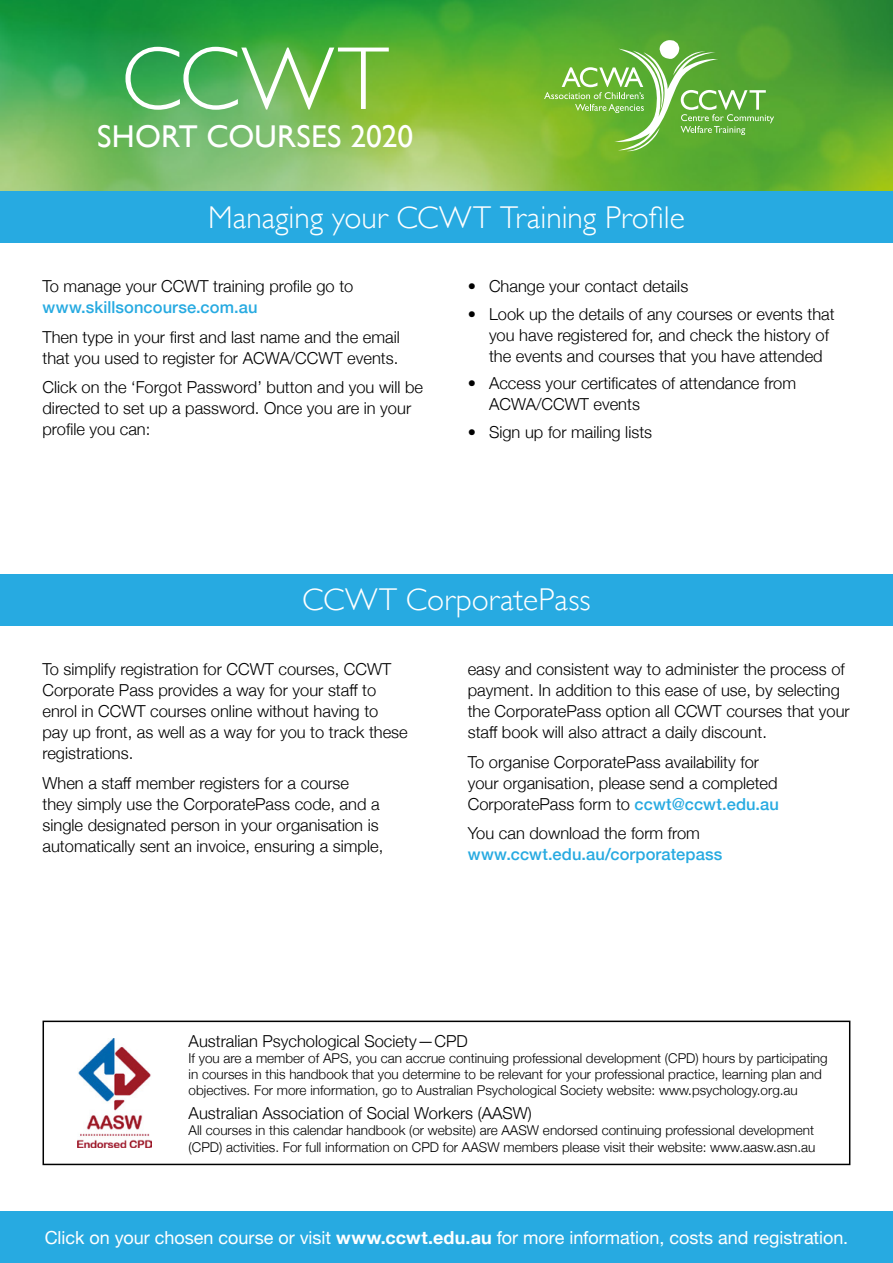
<style>
.page{position:relative;width:893px;height:1263px;background:#fff}
.page>*{position:absolute;margin:0;border:0;box-sizing:border-box;transform-origin:0 0}
.t1{font:300 90px "Gill Sans";color:#fff}
.t2{font:300 31.5px "Gill Sans";color:#fff}
.t3{font:31.5px "Gill Sans";letter-spacing:.005em;color:#fff}
.t4{font:18px "Helvetica Neue";color:#fff}
.t5{font:300 16.5px/21px "Helvetica Neue";color:#000}
.t6{font:500 16.5px "Helvetica Neue";letter-spacing:.005em;color:#27aae1}
.t7{font:300 13.5px/16.2px "Helvetica Neue";color:#000}
.s1{font-weight:500;color:#27aae1}
.s2{font-weight:700}
</style>
<div class="page">
<img style="left:0;top:0;width:893px;height:191px">
<div style="left:0;top:191px;width:893px;height:51px;background:#27aae1"></div>
<div style="left:0;top:1212px;width:893px;height:51px;background:#27aae1"></div>
<svg style="left:544px;top:40px;width:230px;height:111px;background:#75b84a"></svg>
<div style="left:0;top:574px;width:893px;height:51px;background:#27aae1"></div>
<div style="left:43px;top:1020px;width:807px;height:145px;border:2px solid #000"></div>
<img style="left:78px;top:1038px;width:74px;height:110px">
<h1 class="t1" style="left:121px;top:9px;width:270px">CCWT</h1>
<h2 class="t3" style="left:97px;top:118px;width:318px">SHORT COURSES 2020</h2>
<h2 class="t2" style="left:208px;top:193px;width:478px">Managing your CCWT Training Profile</h2>
<p class="t5" style="left:43px;top:275px;width:312px">To manage your CCWT training profile go to</p>
<p class="t6" style="left:43px;top:294px;width:216px">www.skillsoncourse.com.au</p>
<p class="t5" style="left:43px;top:325px;width:359px">Then type in your first and last name and the email that you used to register for ACWA/CCWT events.</p>
<p class="t5" style="left:43px;top:376px;width:382px">Click on the ‘Forgot Password’ button and you will be directed to set up a password. Once you are in your profile you can:</p>
<p class="t5" style="left:468px;top:275px;width:222px">• Change your contact details</p>
<p class="t5" style="left:489px;top:302px;width:347px;text-indent:-21px">• Look up the details of any courses or events that you have registered for, and check the history of the events and courses that you have attended</p>
<p class="t5" style="left:489px;top:372px;width:309px;text-indent:-21px">• Access your certificates of attendance from<br>ACWA/CCWT events</p>
<p class="t5" style="left:468px;top:420px;width:186px">• Sign up for mailing lists</p>
<h2 class="t2" style="left:302px;top:575px;width:290px">CCWT CorporatePass</h2>
<p class="t5" style="left:43px;top:657px;width:367px">To simplify registration for CCWT courses, CCWT Corporate Pass provides a way for your staff to enrol in CCWT courses online without having to pay up front, as well as a way for you to track these registrations.</p>
<p class="t5" style="left:43px;top:771px;width:342px">When a staff member registers for a course<br>they simply use the CorporatePass code, and a single designated person in your organisation is automatically sent an invoice, ensuring a simple,</p>
<p class="t5" style="left:468px;top:657px;width:384px">easy and consistent way to administer the process of payment. In addition to this ease of use, by selecting the CorporatePass option all CCWT courses that your staff book will also attract a daily discount.</p>
<p class="t5" style="left:468px;top:750px;width:313px">To organise CorporatePass availability for your organisation, please send a completed<br>CorporatePass form to <span class="s1">ccwt@ccwt.edu.au</span></p>
<p class="t5" style="left:468px;top:821px;width:234px">You can download the form from</p>
<p class="t6" style="left:468px;top:841px;width:256px">www.ccwt.edu.au/corporatepass</p>
<p class="t5" style="left:189px;top:1029px;width:281px">Australian Psychological Society—CPD</p>
<p class="t7" style="left:189px;top:1049px;width:641px">If you are a member of APS, you can accrue continuing professional development (CPD) hours by participating in courses in this handbook that you determine to be relevant for your professional practice, learning plan and objectives. For more information, go to Australian Psychological Society website: www.psychology.org.au</p>
<p class="t5" style="left:189px;top:1102px;width:345px">Australian Association of Social Workers (AASW)</p>
<p class="t7" style="left:189px;top:1121px;width:628px">All courses in this calendar handbook (or website) are AASW endorsed continuing professional development (CPD) activities. For full information on CPD for AASW members please visit their website: www.aasw.asn.au</p>
<p class="t4" style="left:45px;top:1225px;width:805px">Click on your chosen course or visit <span class="s2">www.ccwt.edu.au</span> for more information, costs and registration.</p>
</div>
